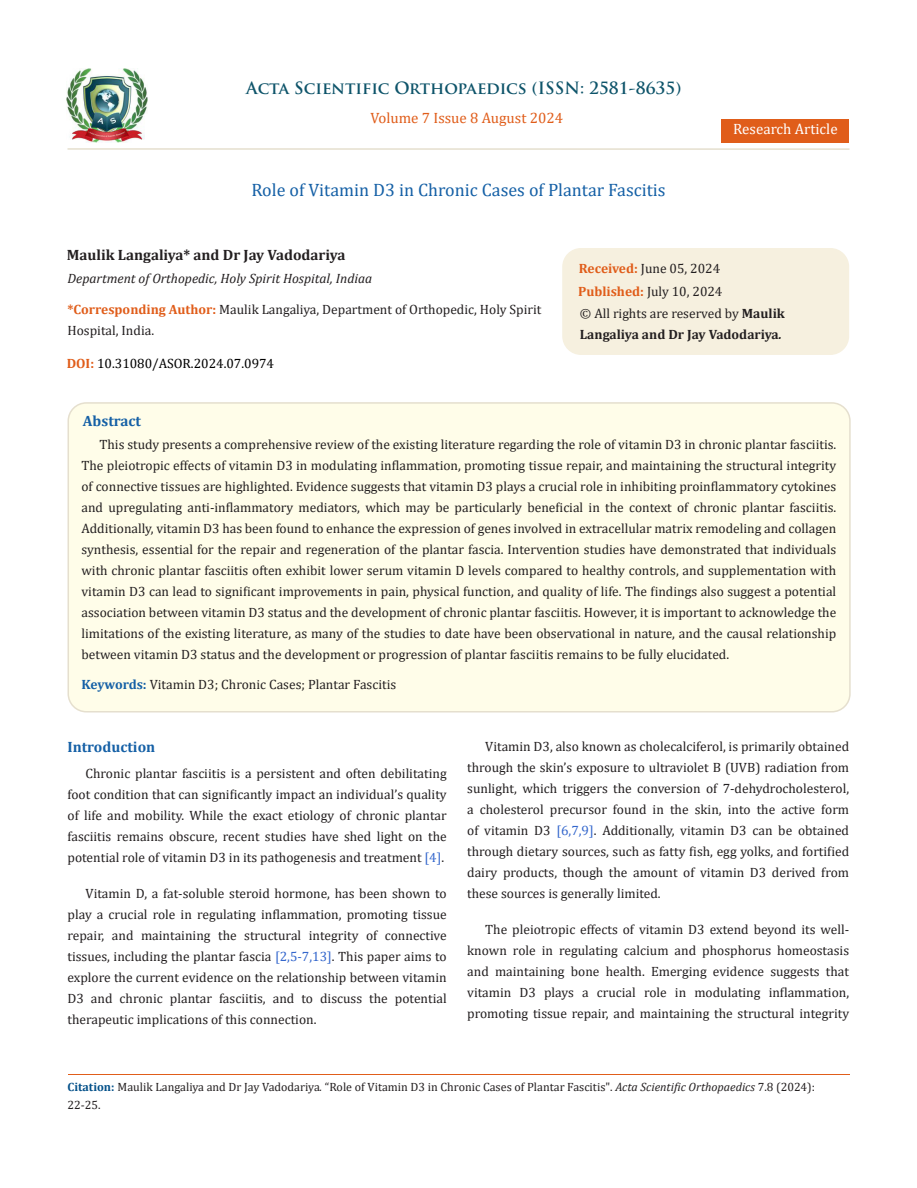
<style>
.page{position:relative;width:917px;height:1188px;background:#fff}
.page>*{position:absolute;margin:0;border:0;box-sizing:border-box;transform-origin:0 0}
.t1{font:18px "Cambria";color:#1560a6}
.t2{font:700 16.5px "Trajan Pro";color:#0e546a}
.t3{font:700 15px "Cambria";color:#231f20}
.t4{font:15px "Cambria";color:#e05d1a}
.Heading_1{font:700 15px "Cambria";color:#1560a6}
.t5{font:15px "Cambria";color:#fff}
.Heading_1-2{font:13.5px/21px "Cambria";color:#231f20;text-align:justify}
.t6{font:700 13.5px/21px "Cambria";color:#231f20}
.t7{font:italic 13.5px "Cambria";color:#231f20}
.t8{font:13.5px "Cambria";color:#000}
.t9{font:12px "Cambria";color:#231f20}
.s1{font-weight:700;color:#e05d1a}
.s2{font-weight:400}
.s3{font-style:italic}
.s4{font-weight:700;color:#1560a6}
.s5{color:#36c}
.s6{font-weight:700;color:#035089}
</style>
<div class="page">
<img style="left:67px;top:68px;width:80px;height:74px">
<div style="left:721px;top:119px;width:128px;height:23px;background:#e05d1a"></div>
<div style="left:563px;top:249px;width:285px;height:105px;background:#f6f0df;border-radius:18px"></div>
<div style="left:562px;top:248px;width:287px;height:107px;border:2px solid #f6f0df;border-radius:18px"></div>
<div style="left:68px;top:403px;width:781px;height:309px;background:#fffde9;border-radius:18px"></div>
<div style="left:67px;top:402px;width:783px;height:311px;border:2px solid #e5dfce;border-radius:18px"></div>
<hr style="left:68px;top:1075px;width:781px;height:1px;background:#e05d1a">
<hr style="left:67px;top:148px;width:782px;height:2px;background:#e5dfce">
<p class="t2" style="left:246px;top:77px;width:436px">Acta Scientific Orthopaedics (ISSN: 2581-8635)</p>
<p class="t4" style="left:370px;top:109px;width:194px">Volume 7 Issue 8 August 2024</p>
<p class="t1" style="left:251px;top:180px;width:415px">Role of Vitamin D3 in Chronic Cases of Plantar Fascitis</p>
<p class="t5" style="left:733px;top:120px;width:106px">Research Article</p>
<p class="t3" style="left:67px;top:245px;width:280px">Maulik Langaliya* and Dr Jay Vadodariya</p>
<p class="t7" style="left:67px;top:269px;width:306px">Department of Orthopedic, Holy Spirit Hospital, Indiaa</p>
<p class="Heading_1-2" style="left:67px;top:298px;width:475px"><span class="s1">*Corresponding Author:</span> Maulik Langaliya, Department of Orthopedic, Holy Spirit<br>Hospital, India.</p>
<p class="t8" style="left:67px;top:356px;width:209px"><span class="s1">DOI:</span> 10.31080/ASOR.2024.07.0974</p>
<p class="Heading_1-2" style="left:579px;top:258px;width:143px"><span class="s1">Received:</span> June 05, 2024</p>
<p class="Heading_1-2" style="left:578px;top:281px;width:146px"><span class="s1">Published:</span> July 10, 2024</p>
<p class="t6" style="left:580px;top:302px;width:206px"><span class="s2">© All rights are reserved by</span> Maulik<br>Langaliya and Dr Jay Vadodariya<span class="s3">.</span></p>
<p class="Heading_1" style="left:83px;top:411px;width:60px">Abstract</p>
<p class="Heading_1-2" style="left:81px;top:434px;width:756px;text-indent:18px">This study presents a comprehensive review of the existing literature regarding the role of vitamin D3 in chronic plantar fasciitis.<br>The pleiotropic effects of vitamin D3 in modulating inflammation, promoting tissue repair, and maintaining the structural integrity of connective tissues are highlighted. Evidence suggests that vitamin D3 plays a crucial role in inhibiting proinflammatory cytokines and upregulating anti-inflammatory mediators, which may be particularly beneficial in the context of chronic plantar fasciitis.<br>Additionally, vitamin D3 has been found to enhance the expression of genes involved in extracellular matrix remodeling and collagen synthesis, essential for the repair and regeneration of the plantar fascia. Intervention studies have demonstrated that individuals with chronic plantar fasciitis often exhibit lower serum vitamin D levels compared to healthy controls, and supplementation with vitamin D3 can lead to significant improvements in pain, physical function, and quality of life. The findings also suggest a potential association between vitamin D3 status and the development of chronic plantar fasciitis. However, it is important to acknowledge the limitations of the existing literature, as many of the studies to date have been observational in nature, and the causal relationship between vitamin D3 status and the development or progression of plantar fasciitis remains to be fully elucidated.</p>
<p class="Heading_1-2" style="left:81px;top:674px;width:316px"><span class="s4">Keywords:</span> Vitamin D3; Chronic Cases; Plantar Fascitis</p>
<p class="Heading_1" style="left:67px;top:737px;width:89px">Introduction</p>
<p class="Heading_1-2" style="left:67px;top:763px;width:381px;text-indent:18px">Chronic plantar fasciitis is a persistent and often debilitating foot condition that can significantly impact an individual’s quality of life and mobility. While the exact etiology of chronic plantar fasciitis remains obscure, recent studies have shed light on the potential role of vitamin D3 in its pathogenesis and treatment <span class="s5">[4]</span>.</p>
<p class="Heading_1-2" style="left:67px;top:883px;width:381px;text-indent:18px">Vitamin D, a fat-soluble steroid hormone, has been shown to play a crucial role in regulating inflammation, promoting tissue repair, and maintaining the structural integrity of connective tissues, including the plantar fascia <span class="s5">[2,5-7,13]</span>. This paper aims to explore the current evidence on the relationship between vitamin D3 and chronic plantar fasciitis, and to discuss the potential therapeutic implications of this connection.</p>
<p class="Heading_1-2" style="left:467px;top:736px;width:383px;text-indent:18px">Vitamin D3, also known as cholecalciferol, is primarily obtained through the skin’s exposure to ultraviolet B (UVB) radiation from sunlight, which triggers the conversion of 7-dehydrocholesterol, a cholesterol precursor found in the skin, into the active form of vitamin D3 <span class="s5">[6,7,9]</span>. Additionally, vitamin D3 can be obtained through dietary sources, such as fatty fish, egg yolks, and fortified dairy products, though the amount of vitamin D3 derived from these sources is generally limited.</p>
<p class="Heading_1-2" style="left:467px;top:919px;width:383px;text-indent:18px">The pleiotropic effects of vitamin D3 extend beyond its well&shy;known role in regulating calcium and phosphorus homeostasis and maintaining bone health. Emerging evidence suggests that vitamin D3 plays a crucial role in modulating inflammation, promoting tissue repair, and maintaining the structural integrity</p>
<p class="t9" style="left:68px;top:1080px;width:749px"><span class="s6">Citation:</span> Maulik Langaliya and Dr Jay Vadodariya<span class="s3">.</span> “Role of Vitamin D3 in Chronic Cases of Plantar Fascitis". <span class="s3">Acta Scientific Orthopaedics</span> 7.8 (2024):</p>
<p class="t9" style="left:68px;top:1098px;width:35px">22-25.</p>
</div>
